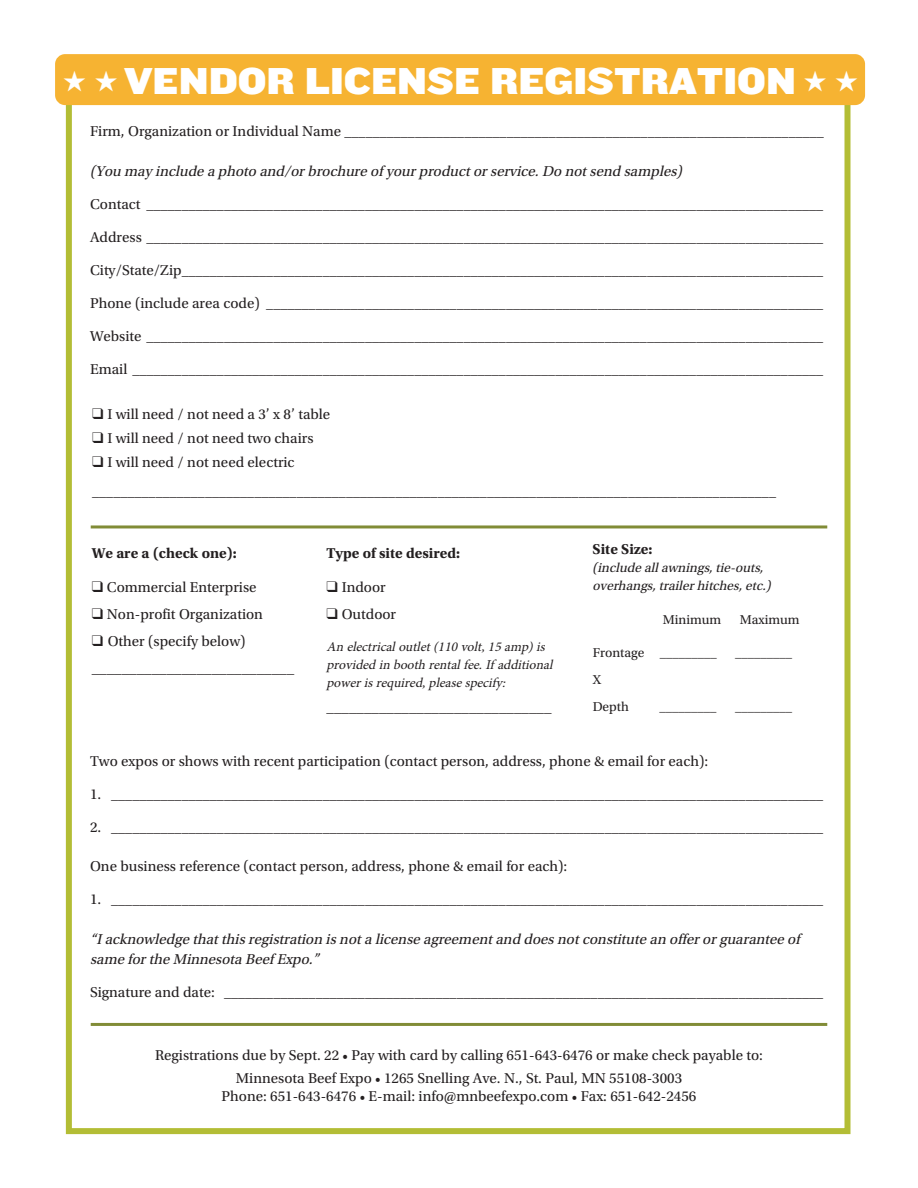
<style>
.page{position:relative;width:918px;height:1188px;background:#fff}
.page>*{position:absolute;margin:0;border:0;box-sizing:border-box;transform-origin:0 0}
.t1{font:39px "Knockout 72 Full Cruiserwt";color:#fff}
.t2{font:15px/28.5px "Utopia Std";color:#231f20}
.t3{font:italic 15px/19.5px "Utopia Std";color:#231f20}
.t4{font:15px "Avenir Next";color:#231f20}
.t5{font:700 15px "Utopia Std";color:#231f20}
.t6{font:italic 13.5px/18px "Minion Pro";color:#231f20}
.t7{font:13.5px/27px "Utopia Std";color:#231f20}
.t8{font:italic 13.5px/18px "Utopia Std";color:#231f20}
.s1{font-size:13.5px}
</style>
<div class="page">
<div style="left:66px;top:72px;width:784px;height:1062px;border:6px solid #b3bd35"></div>
<div style="left:55px;top:54px;width:810px;height:51px;background:#f6b332;border-radius:10px"></div>
<hr style="left:91px;top:525px;width:736px;height:3px;background:#818c37">
<hr style="left:91px;top:1023px;width:736px;height:3px;background:#818c37">
<h1 class="t1" style="left:63px;top:55px;width:797px">★ ★ VENDOR LICENSE REGISTRATION ★ ★</h1>
<p class="t2" style="left:90px;top:117px;width:735px">Firm, Organization or Individual Name ____________________________________________________________________</p>
<p class="t3" style="left:90px;top:162px;width:597px">(You may include a photo and/orbrochure of yourproductorservice.Do notsend samples)</p>
<p class="t2" style="left:90px;top:190px;width:735px">Contact ________________________________________________________________________________________________</p>
<p class="t2" style="left:90px;top:223px;width:735px">Address ________________________________________________________________________________________________</p>
<p class="t2" style="left:90px;top:256px;width:735px">City/State/Zip___________________________________________________________________________________________</p>
<p class="t2" style="left:90px;top:289px;width:735px">Phone (include area code) _______________________________________________________________________________</p>
<p class="t2" style="left:90px;top:322px;width:735px">Website ________________________________________________________________________________________________</p>
<p class="t2" style="left:90px;top:355px;width:735px">Email __________________________________________________________________________________________________</p>
<p class="t2" style="left:92px;top:400px;width:240px">❑ I will need / not need a 3’ x 8’ table</p>
<p class="t2" style="left:92px;top:424px;width:223px">❑ I will need / not need two chairs</p>
<p class="t2" style="left:92px;top:448px;width:685px">❑ I will need / not need electric _________________________________________________________________________________________________</p>
<p class="t5" style="left:92px;top:544px;width:147px">We are a (check one):</p>
<p class="t2" style="left:92px;top:573px;width:166px">❑ Commercial Enterprise</p>
<p class="t2" style="left:92px;top:600px;width:173px">❑ Non-profit Organization</p>
<p class="t2" style="left:92px;top:627px;width:155px">❑ Other (specify below)</p>
<p class="t4" style="left:92px;top:655px;width:204px">___________________________</p>
<p class="t5" style="left:327px;top:544px;width:135px">Type of site desired:</p>
<p class="t2" style="left:327px;top:573px;width:61px">❑ Indoor</p>
<p class="t2" style="left:327px;top:600px;width:71px">❑ Outdoor</p>
<p class="t6" style="left:327px;top:638px;width:231px">An electricaloutlet(110volt,15amp)is providedin booth rentalfee.If additional powerisrequired,pleasespecify:</p>
<p class="t4" style="left:327px;top:694px;width:226px">______________________________</p>
<p class="t5" style="left:593px;top:540px;width:61px">Site Size:</p>
<p class="t8" style="left:593px;top:559px;width:183px">(include allawnings,tie-outs, overhangs,trailerhitches,etc.)</p>
<p class="t7" style="left:663px;top:606px;width:60px">Minimum</p>
<p class="t7" style="left:740px;top:606px;width:61px">Maximum</p>
<p class="t7" style="left:593px;top:640px;width:126px">Frontage _________</p>
<p class="t7" style="left:735px;top:640px;width:59px">_________</p>
<p class="t7" style="left:593px;top:667px;width:38px">X<br>Depth</p>
<p class="t7" style="left:660px;top:694px;width:59px">_________</p>
<p class="t7" style="left:735px;top:694px;width:59px">_________</p>
<p class="t2" style="left:90px;top:747px;width:620px">Two expos or shows with recent participation (contact person, address, phone &amp; email for each):</p>
<p class="t2" style="left:90px;top:780px;width:735px">1. _____________________________________________________________________________________________________</p>
<p class="t2" style="left:90px;top:813px;width:735px">2. _____________________________________________________________________________________________________</p>
<p class="t2" style="left:90px;top:853px;width:479px">One business reference (contact person, address, phone &amp; email for each):</p>
<p class="t2" style="left:90px;top:886px;width:735px">1. _____________________________________________________________________________________________________</p>
<p class="t3" style="left:90px;top:930px;width:711px">“Iacknowledge thatthisregistration isnota license agreementand doesnotconstitute an offerorguarantee of same forthe Minnesota Beef Expo.”</p>
<p class="t2" style="left:90px;top:978px;width:735px">Signature and date: _____________________________________________________________________________________</p>
<p class="t2" style="left:155px;top:1044px;width:610px;line-height:22.5px;text-align:center">Registrations due by Sept. 22 <span class="s1">•</span> Pay with card by calling 651-643-6476 or make check payable to:<br>Minnesota Beef Expo <span class="s1">•</span> 1265 Snelling Ave. N., St. Paul, MN 55108-3003</p>
<p class="t2" style="left:222px;top:1082px;width:476px">Phone: 651-643-6476 <span class="s1">•</span> E-mail: info@mnbeefexpo.com <span class="s1">•</span> Fax: 651-642-2456</p>
</div>
